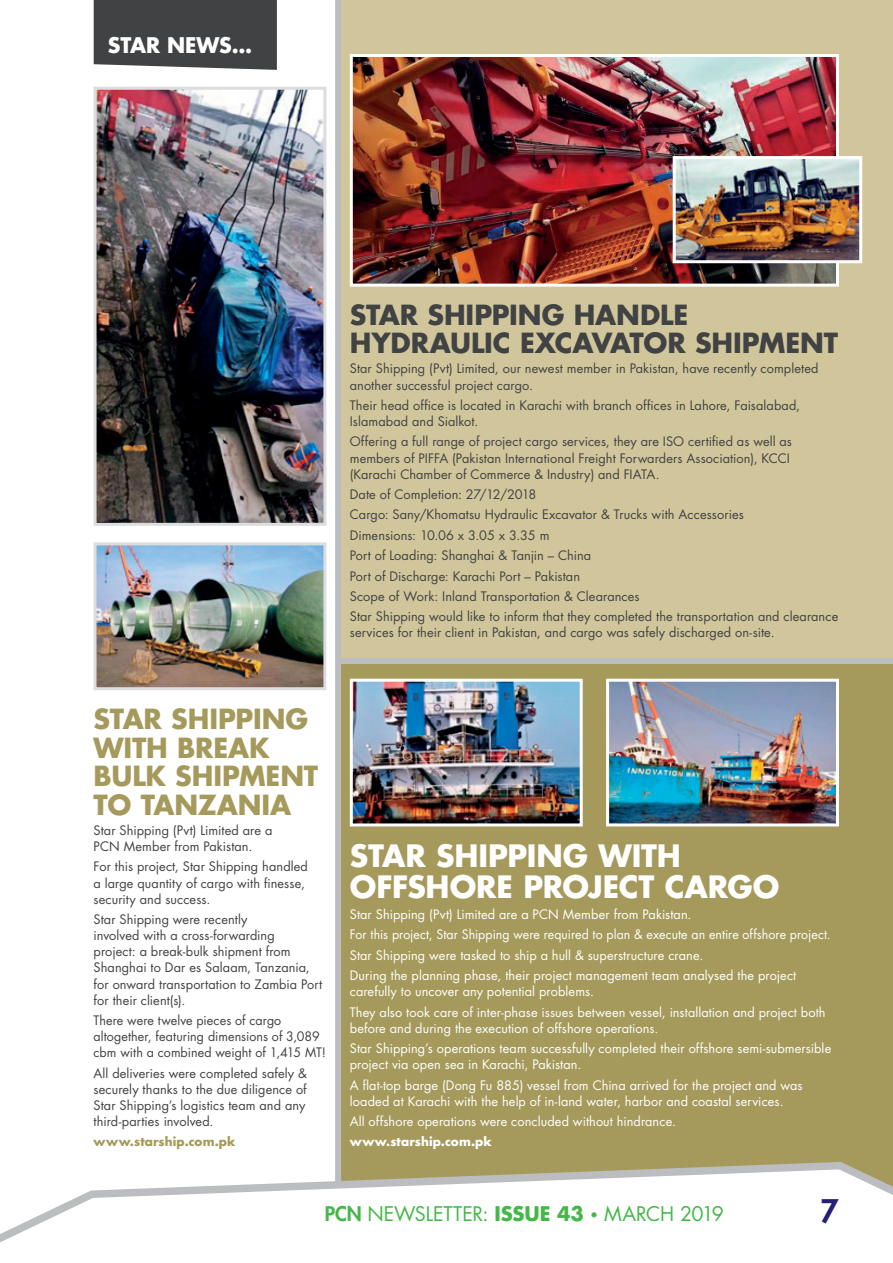
<style>
.page{position:relative;width:893px;height:1263px;background:#fff}
.page>*{position:absolute;margin:0;border:0;box-sizing:border-box;transform-origin:0 0}
.t1{font:800 31.65px "Futura Std";color:#242076}
.t2{font:700 30px/31.5px "Futura Std";letter-spacing:-.005em;color:#fff}
.t3{font:700 27px/28.5px "Futura Std";letter-spacing:-.005em;color:#414243}
.t4{font:700 27px/28.5px "Futura Std";letter-spacing:-.005em;color:#a59a5b}
.t5{font:700 21px "Futura Std";letter-spacing:-.005em;color:#fff}
.t6{font:19.65px "Futura Std";letter-spacing:-.01em;color:#45b749}
.t7{font:12.75px/16.2px "Futura Std";letter-spacing:.005em;color:#414243}
.t8{font:12.75px/20.4px "Futura Std";letter-spacing:.005em;color:#fff}
.t9{font:700 12px "Futura Std";letter-spacing:.01em;color:#a59a5b}
.t10{font:700 12px "Futura Std";letter-spacing:.01em;color:#fff}
.s1{font-weight:800}
.s2{font-weight:700}
.s3{font-size:13.65px}
</style>
<div class="page">
<div style="left:338px;top:661px;width:555px;height:583px;background:#a59a5b"></div>
<div style="left:338px;top:0;width:555px;height:661px;background:#d1c69b"></div>
<img style="left:354px;top:683px;width:225px;height:139px">
<div style="left:350px;top:679px;width:233px;height:147px;border:3px solid #fff"></div>
<img style="left:354px;top:58px;width:481px;height:225px">
<div style="left:350px;top:54px;width:489px;height:233px;border:3px solid #fff"></div>
<img style="left:610px;top:683px;width:225px;height:139px">
<div style="left:606px;top:679px;width:233px;height:147px;border:3px solid #fff"></div>
<img style="left:677px;top:160px;width:181px;height:99px">
<div style="left:673px;top:156px;width:189px;height:107px;border:3px solid #fff"></div>
<img style="left:98px;top:546px;width:224px;height:140px">
<div style="left:94px;top:542px;width:232px;height:148px;border:3px solid #dcdddf"></div>
<img style="left:98px;top:91px;width:224px;height:431px">
<div style="left:94px;top:87px;width:232px;height:439px;border:3px solid #dcdddf"></div>
<div style="left:94px;top:0;width:183px;height:70px;background:#414243"></div>
<div style="left:338px;top:658px;width:555px;height:6px;background:#bcbdc0"></div>
<div style="left:335px;top:0;width:6px;height:1185px;background:#bcbdc0"></div>
<svg style="left:0;top:1158px;width:893px;height:86px"></svg>
<h3 class="t5" style="left:108px;top:31px;width:146px">STAR NEWS...</h3>
<h3 class="t3" style="left:350px;top:300px;width:490px">STAR SHIPPING HANDLE<br>HYDRAULIC EXCAVATOR SHIPMENT</h3>
<p class="t7" style="left:350px;top:361px;width:470px">Star Shipping (Pvt) Limited, our newest member in Pakistan, have recently completed another successful project cargo.</p>
<p class="t7" style="left:350px;top:397px;width:452px">Their head office is located in Karachi with branch offices in Lahore, Faisalabad,<br>Islamabad and Sialkot.</p>
<p class="t7" style="left:350px;top:434px;width:444px">Offering a full range of project cargo services, they are ISO certified as well as members of PIFFA (Pakistan International Freight Forwarders Association), KCCI (Karachi Chamber of Commerce &amp; Industry) and FIATA.</p>
<p class="t7" style="left:350px;top:484px;width:490px;line-height:20.4px">Date of Completion: 27/12/2018<br>Cargo: Sany/Khomatsu Hydraulic Excavator &amp; Trucks with Accessories<br>Dimensions: 10.06 x 3.05 x 3.35 m<br>Port of Loading: Shanghai &amp; Tanjin – China<br>Port of Discharge: Karachi Port – Pakistan<br>Scope of Work: Inland Transportation &amp; Clearances<br>Star Shipping would like to inform that they completed the transportation and clearance</p>
<p class="t7" style="left:350px;top:625px;width:426px">services for their client in Pakistan, and cargo was safely discharged on-site.</p>
<h3 class="t4" style="left:94px;top:704px;width:226px">STAR SHIPPING<br>WITH BREAK<br>BULK SHIPMENT<br>TO TANZANIA</h3>
<p class="t7" style="left:94px;top:822px;width:180px">Star Shipping (Pvt) Limited are a<br>PCN Member from Pakistan.</p>
<p class="t7" style="left:94px;top:859px;width:216px">For this project, Star Shipping handled a large quantity of cargo with finesse, security and success.</p>
<p class="t7" style="left:94px;top:911px;width:230px">Star Shipping were recently<br>involved with a cross-forwarding<br>project: a break-bulk shipment from Shanghai to Dar es Salaam, Tanzania, for onward transportation to Zambia Port for their client(s).</p>
<p class="t7" style="left:94px;top:1012px;width:234px">There were twelve pieces of cargo altogether, featuring dimensions of 3,089 cbm with a combined weight of 1,415 MT!</p>
<p class="t7" style="left:94px;top:1065px;width:215px">All deliveries were completed safely &amp; securely thanks to the due diligence of Star Shipping’s logistics team and any third-parties involved.</p>
<p class="t9" style="left:94px;top:1133px;width:143px">www.starship.com.pk</p>
<h2 class="t2" style="left:350px;top:839px;width:431px">STAR SHIPPING WITH<br>OFFSHORE PROJECT CARGO</h2>
<p class="t8" style="left:350px;top:904px;width:482px">Star Shipping (Pvt) Limited are a PCN Member from Pakistan.<br>For this project, Star Shipping were required to plan &amp; execute an entire offshore project.<br>Star Shipping were tasked to ship a hull &amp; superstructure crane.<br>During the planning phase, their project management team analysed the project</p>
<p class="t8" style="left:350px;top:981px;width:477px">carefully to uncover any potential problems.<br>They also took care of inter-phase issues between vessel, installation and project both</p>
<p class="t8" style="left:350px;top:1018px;width:483px">before and during the execution of offshore operations.<br>Star Shipping’s operations team successfully completed their offshore semi-submersible</p>
<p class="t8" style="left:350px;top:1054px;width:454px">project via open sea in Karachi, Pakistan.<br>A flat-top barge (Dong Fu 885) vessel from China arrived for the project and was</p>
<p class="t8" style="left:350px;top:1091px;width:435px">loaded at Karachi with the help of in-land water, harbor and coastal services.<br>All offshore operations were concluded without hindrance.</p>
<p class="t10" style="left:350px;top:1133px;width:143px">www.starship.com.pk</p>
<h3 class="t6" style="left:325px;top:1201px;width:401px"><span class="s1">PCN</span> NEWSLETTER: <span class="s2">ISSUE 43</span> <span class="s3">•</span> MARCH 2019</h3>
<h1 class="t1" style="left:820px;top:1192px;width:20px">7</h1>
</div>
